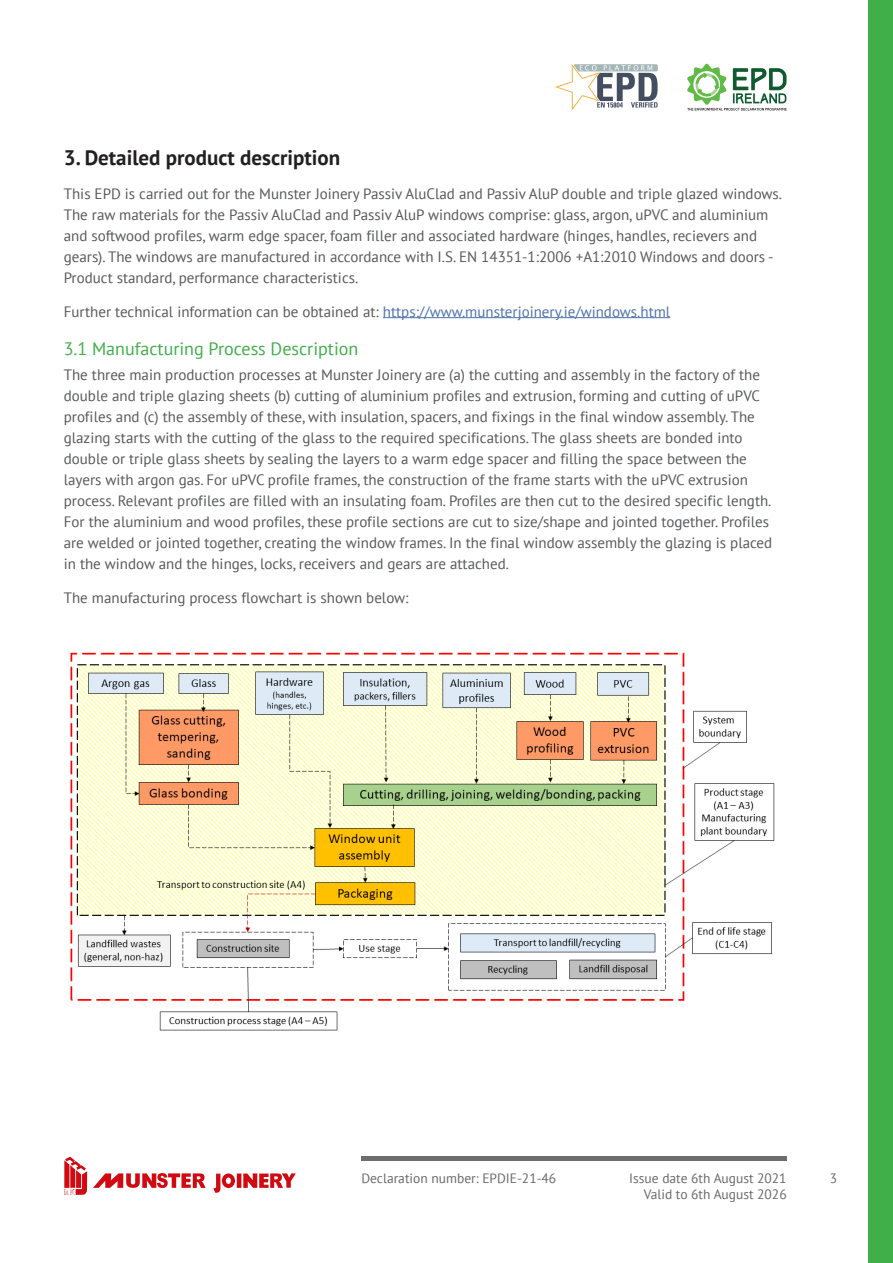
<style>
.page{position:relative;width:893px;height:1263px;background:#fff}
.page>*{position:absolute;margin:0;border:0;box-sizing:border-box;transform-origin:0 0}
.Heading{font:700 21px "PT Sans";color:#231f20}
.Subheading{font:18px "PT Sans";color:#40ae49}
.Paragraph{font:15px/21px "PT Sans";color:#57585a}
.t1{font:13.5px "PT Sans";color:#69696c}
.s1{color:#4d72ac}
</style>
<div class="page">
<div style="left:868px;top:0;width:25px;height:1263px;background:#40ae49"></div>
<svg style="left:687px;top:63px;width:100px;height:48px"></svg>
<svg style="left:555px;top:64px;width:103px;height:47px"></svg>
<hr style="left:361px;top:1157px;width:426px;height:4px;background:#6c6d70">
<svg style="left:243px;top:1173px;width:53px;height:15px"></svg>
<hr style="left:237px;top:1173px;width:4px;height:15px;background:#d10a12">
<svg style="left:213px;top:1173px;width:22px;height:20px"></svg>
<svg style="left:63px;top:1156px;width:143px;height:39px"></svg>
<hr style="left:383px;top:317px;width:287px;height:1px;background:#4d72ac">
<img style="left:70px;top:652px;width:705px;height:379px">
<p class="Heading" style="left:64px;top:144px;width:278px">3. Detailed product description</p>
<p class="Paragraph" style="left:64px;top:183px;width:720px">This EPD is carried out for the Munster Joinery Passiv AluClad and Passiv AluP double and triple glazed windows.<br>The raw materials for the Passiv AluClad and Passiv AluP windows comprise: glass, argon, uPVC and aluminium and softwood profiles, warm edge spacer, foam filler and associated hardware (hinges, handles, recievers and gears). The windows are manufactured in accordance with I.S. EN 14351-1:2006 +A1:2010 Windows and doors - Product standard, performance characteristics.</p>
<p class="Paragraph" style="left:64px;top:300px;width:608px">Further technical information can be obtained at: <span class="s1">https://www.munsterjoinery.ie/windows.html</span></p>
<p class="Subheading" style="left:64px;top:337px;width:296px">3.1 Manufacturing Process Description</p>
<p class="Paragraph" style="left:64px;top:364px;width:710px">The three main production processes at Munster Joinery are (a) the cutting and assembly in the factory of the double and triple glazing sheets (b) cutting of aluminium profiles and extrusion, forming and cutting of uPVC profiles and (c) the assembly of these, with insulation, spacers, and fixings in the final window assembly. The glazing starts with the cutting of the glass to the required specifications. The glass sheets are bonded into double or triple glass sheets by sealing the layers to a warm edge spacer and filling the space between the layers with argon gas. For uPVC profile frames, the construction of the frame starts with the uPVC extrusion process. Relevant profiles are filled with an insulating foam. Profiles are then cut to the desired specific length.<br>For the aluminium and wood profiles, these profile sections are cut to size/shape and jointed together. Profiles are welded or jointed together, creating the window frames. In the final window assembly the glazing is placed in the window and the hinges, locks, receivers and gears are attached.</p>
<p class="Paragraph" style="left:64px;top:587px;width:346px">The manufacturing process flowchart is shown below:</p>
<p class="t1" style="left:361px;top:1169px;width:196px">Declaration number: EPDIE-21-46</p>
<p class="t1" style="left:629px;top:1169px;width:159px">Issue date 6th August 2021</p>
<p class="t1" style="left:830px;top:1169px;width:9px">3</p>
<p class="t1" style="left:644px;top:1186px;width:144px">Valid to 6th August 2026</p>
</div>
